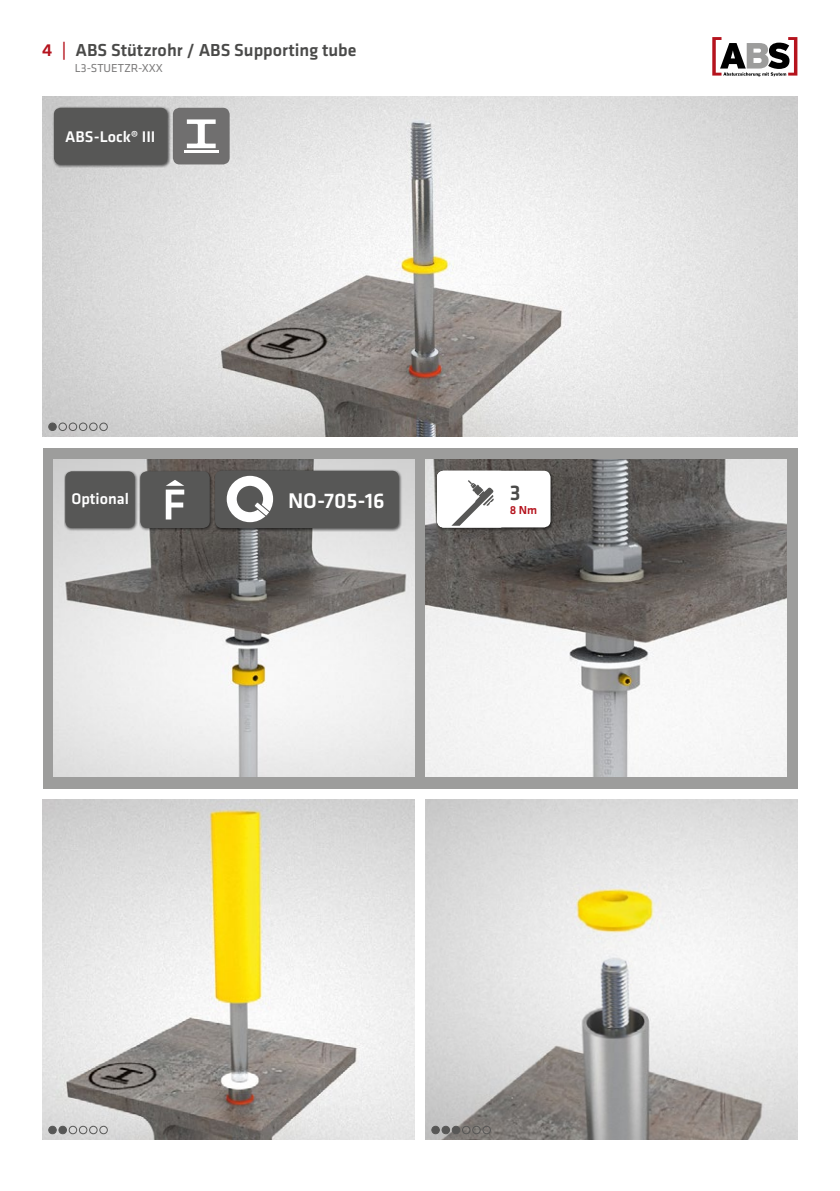
<style>
.page{position:relative;width:840px;height:1191px;background:#fff}
.page>*{position:absolute;margin:0;border:0;box-sizing:border-box;transform-origin:0 0}
.t1{font:500 22px "Klavika Basic";color:#fff}
.t2{font:500 22px "Klavika Basic";color:#4a4a49}
.t3{font:500 18px "Klavika Basic";color:#4a4a49}
.t4{font:500 16px "Klavika Basic";color:#fff}
.t5{font:12px "Klavika Basic";color:#7c7b7b}
.t6{font:500 12px "Klavika Basic";color:#b5131d}
.s1{color:#b5131d}
</style>
<div class="page">
<svg style="left:712px;top:37px;width:85px;height:39px"></svg>
<img style="left:43px;top:96px;width:754px;height:341px">
<img style="left:43px;top:799px;width:371px;height:341px">
<img style="left:425px;top:799px;width:372px;height:341px">
<div style="left:53px;top:106px;width:118px;height:62px;background:#000;opacity:.6"></div>
<div style="left:54px;top:108px;width:113px;height:56px;background:#575756;border-radius:7px"></div>
<div style="left:173px;top:108px;width:56px;height:56px;background:#706f6f;border-radius:7px"></div>
<svg style="left:187px;top:119px;width:28px;height:29px"></svg>
<hr style="left:184px;top:150px;width:34px;height:3px;background:#fff">
<div style="left:49px;top:423px;width:7px;height:7px;background:#575756;border-radius:50%"></div>
<div style="left:48px;top:422px;width:9px;height:9px;border:1px solid #575756;border-radius:50%"></div>
<div style="left:58px;top:422px;width:9px;height:9px;border:1px solid #575756;border-radius:50%"></div>
<div style="left:69px;top:422px;width:8px;height:9px;border:1px solid #575756;border-radius:50%"></div>
<div style="left:79px;top:422px;width:8px;height:9px;border:1px solid #575756;border-radius:50%"></div>
<div style="left:89px;top:422px;width:9px;height:9px;border:1px solid #575756;border-radius:50%"></div>
<div style="left:99px;top:422px;width:9px;height:9px;border:1px solid #575756;border-radius:50%"></div>
<div style="left:49px;top:1126px;width:7px;height:7px;background:#575756;border-radius:50%"></div>
<div style="left:48px;top:1125px;width:9px;height:9px;border:1px solid #575756;border-radius:50%"></div>
<div style="left:59px;top:1126px;width:7px;height:7px;background:#575756;border-radius:50%"></div>
<div style="left:58px;top:1125px;width:9px;height:9px;border:1px solid #575756;border-radius:50%"></div>
<div style="left:69px;top:1125px;width:8px;height:9px;border:1px solid #575756;border-radius:50%"></div>
<div style="left:79px;top:1125px;width:8px;height:9px;border:1px solid #575756;border-radius:50%"></div>
<div style="left:89px;top:1125px;width:9px;height:9px;border:1px solid #575756;border-radius:50%"></div>
<div style="left:99px;top:1125px;width:9px;height:9px;border:1px solid #575756;border-radius:50%"></div>
<div style="left:431px;top:1126px;width:8px;height:7px;background:#575756;border-radius:50%"></div>
<div style="left:431px;top:1125px;width:8px;height:9px;border:1px solid #575756;border-radius:50%"></div>
<div style="left:442px;top:1126px;width:7px;height:7px;background:#575756;border-radius:50%"></div>
<div style="left:441px;top:1125px;width:9px;height:9px;border:1px solid #575756;border-radius:50%"></div>
<div style="left:452px;top:1126px;width:7px;height:7px;background:#575756;border-radius:50%"></div>
<div style="left:451px;top:1125px;width:9px;height:9px;border:1px solid #575756;border-radius:50%"></div>
<div style="left:461px;top:1125px;width:9px;height:9px;border:1px solid #575756;border-radius:50%"></div>
<div style="left:472px;top:1125px;width:8px;height:9px;border:1px solid #575756;border-radius:50%"></div>
<div style="left:482px;top:1125px;width:8px;height:9px;border:1px solid #575756;border-radius:50%"></div>
<div style="left:43px;top:448px;width:754px;height:340px;background:#9d9d9c"></div>
<img style="left:54px;top:459px;width:360px;height:318px">
<div style="left:64px;top:469px;width:74px;height:62px;background:#000;opacity:.6"></div>
<div style="left:65px;top:471px;width:70px;height:57px;background:#575756;border-radius:7px"></div>
<div style="left:138px;top:469px;width:75px;height:62px;background:#000;opacity:.6"></div>
<div style="left:140px;top:471px;width:70px;height:57px;background:#575756;border-radius:7px"></div>
<svg style="left:166px;top:480px;width:18px;height:39px"></svg>
<div style="left:214px;top:469px;width:188px;height:63px;background:#000;opacity:.6"></div>
<div style="left:215px;top:471px;width:183px;height:57px;background:#575756;border-radius:7px"></div>
<div style="left:226px;top:476px;width:47px;height:46px;border:10px solid #fff;border-radius:50%"></div>
<svg style="left:252px;top:500px;width:19px;height:18px"></svg>
<img style="left:425px;top:459px;width:360px;height:318px">
<div style="left:435px;top:469px;width:118px;height:62px;background:#000;opacity:.6"></div>
<div style="left:437px;top:471px;width:113px;height:56px;background:#fff;border-radius:7px"></div>
<svg style="left:437px;top:471px;width:57px;height:56px"></svg>
<p class="t3" style="left:42px;top:38px;width:316px"><span class="s1">4 |</span> ABS Stützrohr / ABS Supporting tube</p>
<p class="t5" style="left:75px;top:60px;width:90px">L3-STUETZR-XXX</p>
<p class="t4" style="left:65px;top:126px;width:92px">ABS-Lock® III</p>
<p class="t4" style="left:71px;top:487px;width:59px">Optional</p>
<p class="t1" style="left:288px;top:485px;width:98px">NO-705-16</p>
<p class="t2" style="left:509px;top:478px;width:12px">3</p>
<p class="t6" style="left:509px;top:502px;width:29px">8 Nm</p>
</div>
